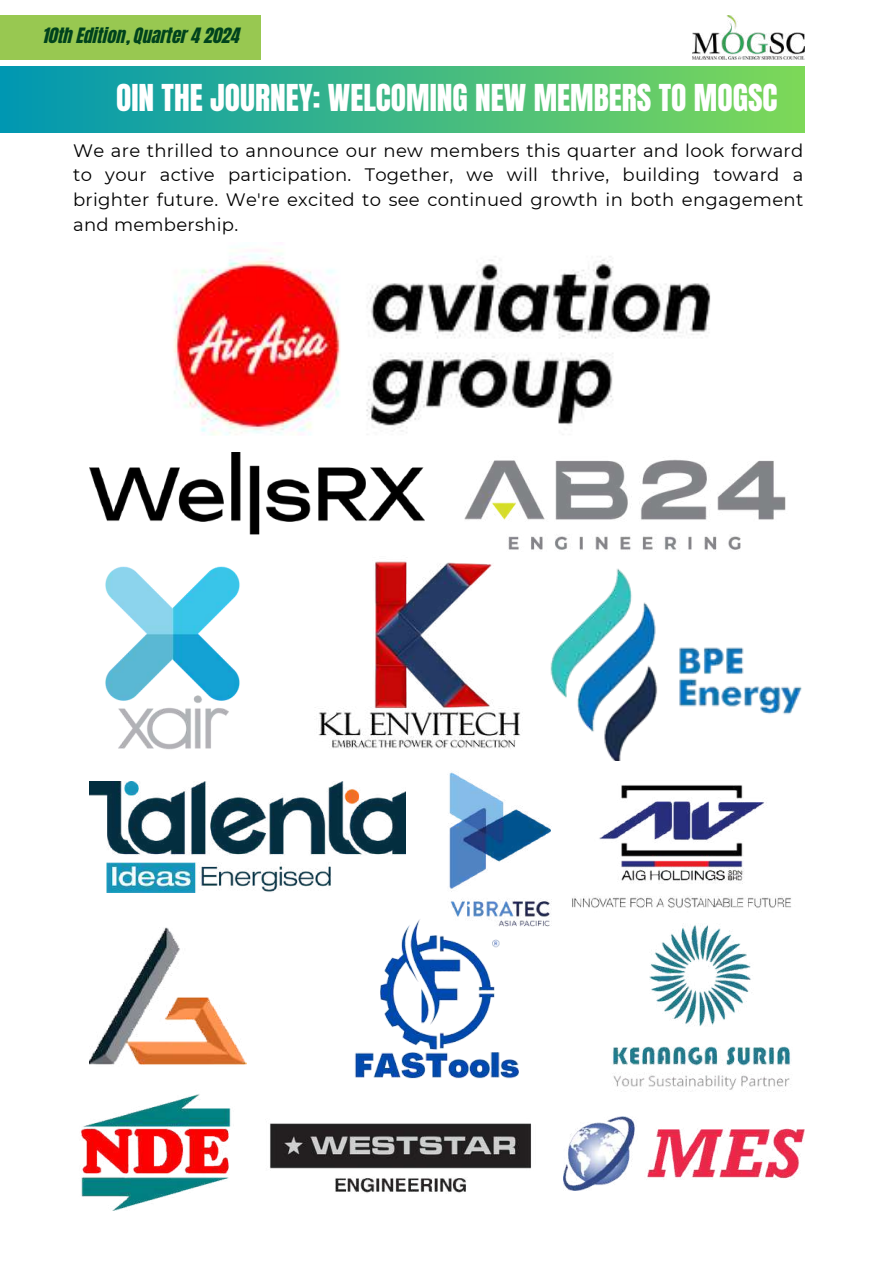
<style>
.page{position:relative;width:894px;height:1264px;background:#fff}
.page>*{position:absolute;margin:0;border:0;box-sizing:border-box;transform-origin:0 0}
.t1{font:31.5px "Anton";color:#fff}
.t2{font:18px/24.8px "Montserrat";letter-spacing:.015em;color:#000;text-align:justify}
.t3{font:18px "CA Generated";color:#00431d}
</style>
<div class="page">
<div style="left:0;top:15px;width:261px;height:45px;background:#98c851"></div>
<img style="left:692px;top:15px;width:112px;height:44px">
<div style="left:0;top:66px;width:804px;height:66px;background:linear-gradient(to right,#0097b2,#7dd858)"></div>
<img style="left:173px;top:253px;width:538px;height:182px">
<img style="left:550px;top:568px;width:252px;height:192px">
<img style="left:318px;top:561px;width:202px;height:188px">
<img style="left:89px;top:452px;width:336px;height:82px">
<img style="left:464px;top:459px;width:322px;height:91px">
<img style="left:89px;top:781px;width:316px;height:112px">
<img style="left:449px;top:772px;width:103px;height:155px">
<img style="left:572px;top:785px;width:219px;height:123px">
<img style="left:89px;top:927px;width:158px;height:138px">
<img style="left:270px;top:1123px;width:261px;height:70px">
<img style="left:612px;top:923px;width:179px;height:169px">
<img style="left:563px;top:1116px;width:241px;height:74px">
<img style="left:80px;top:1094px;width:151px;height:117px">
<img style="left:355px;top:914px;width:168px;height:165px">
<img style="left:105px;top:566px;width:135px;height:184px">
<p class="t3" style="left:43px;top:22px;width:198px">10th Edition, Quarter 4 2024</p>
<h1 class="t1" style="left:116px;top:75px;width:662px">OIN THE JOURNEY: WELCOMING NEW MEMBERS TO MOGSC</h1>
<p class="t2" style="left:73px;top:138px;width:731px">We are thrilled to announce our new members this quarter and look forward to your active participation. Together, we will thrive, building toward a brighter future. We're excited to see continued growth in both engagement and membership.</p>
</div>
